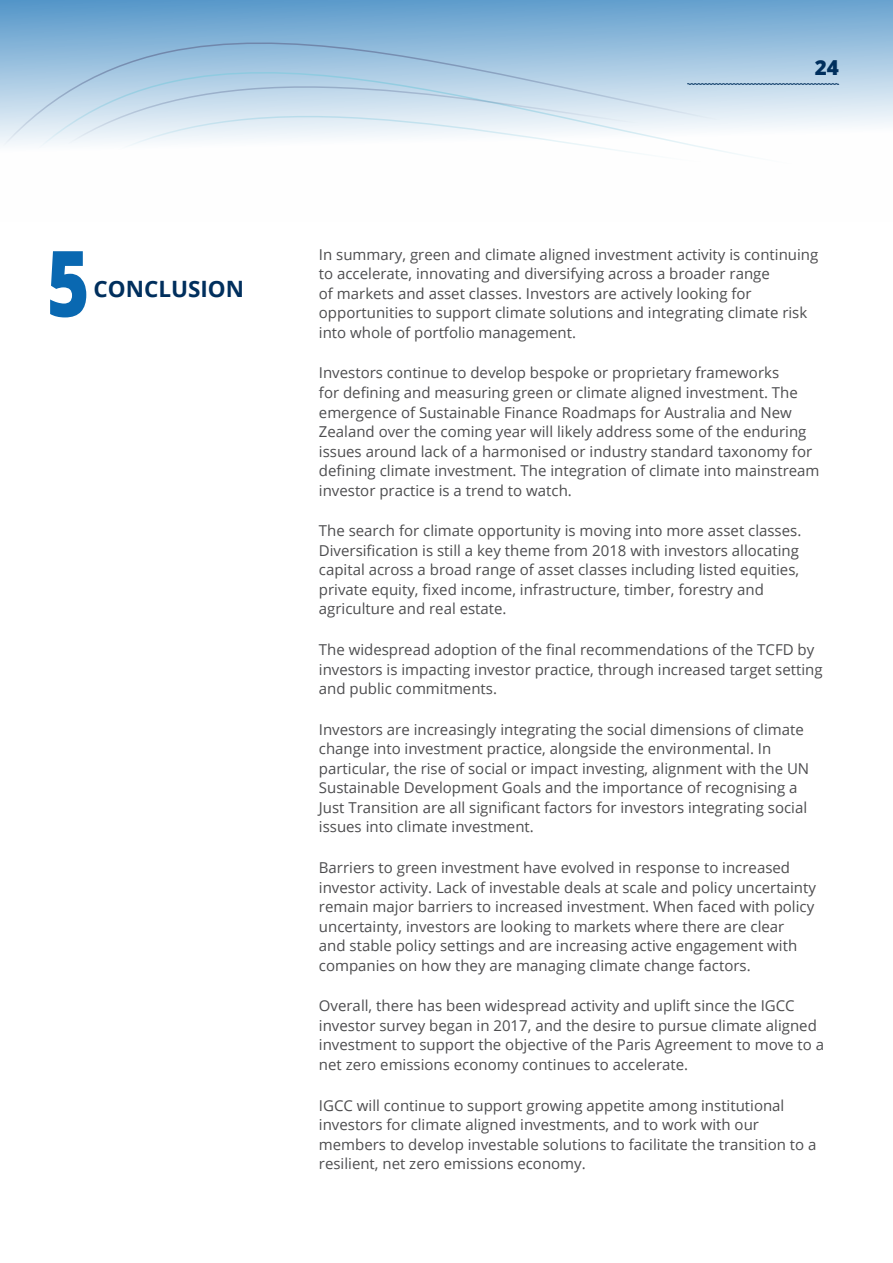
<style>
.page{position:relative;width:893px;height:1263px;background:#fff}
.page>*{position:absolute;margin:0;border:0;box-sizing:border-box;transform-origin:0 0}
.t1{font:700 22.5px "Open Sans";color:#002f5d}
.t2{font:800 20.7px "Open Sans";color:#002f5d}
.t3{font:15px/19.5px "Open Sans";color:#4d4d4f}
</style>
<div class="page">
<svg style="left:0;top:0;width:893px;height:125px;background:#74a9d2"></svg>
<svg style="left:0;top:41px;width:890px;height:116px"></svg>
<svg style="left:50px;top:251px;width:36px;height:66px"></svg>
<h1 class="t1" style="left:93px;top:273px;width:152px">CONCLUSION</h1>
<h2 class="t2" style="left:815px;top:52px;width:26px">24</h2>
<p class="t3" style="left:319px;top:244px;width:501px">In summary, green and climate aligned investment activity is continuing to accelerate, innovating and diversifying across a broader range<br>of markets and asset classes. Investors are actively looking for opportunities to support climate solutions and integrating climate risk into whole of portfolio management.</p>
<p class="t3" style="left:319px;top:363px;width:502px">Investors continue to develop bespoke or proprietary frameworks<br>for defining and measuring green or climate aligned investment. The emergence of Sustainable Finance Roadmaps for Australia and New Zealand over the coming year will likely address some of the enduring issues around lack of a harmonised or industry standard taxonomy for defining climate investment. The integration of climate into mainstream investor practice is a trend to watch.</p>
<p class="t3" style="left:319px;top:521px;width:484px">The search for climate opportunity is moving into more asset classes.<br>Diversification is still a key theme from 2018 with investors allocating capital across a broad range of asset classes including listed equities, private equity, fixed income, infrastructure, timber, forestry and agriculture and real estate.</p>
<p class="t3" style="left:319px;top:639px;width:505px">The widespread adoption of the final recommendations of the TCFD by investors is impacting investor practice, through increased target setting and public commitments.</p>
<p class="t3" style="left:319px;top:719px;width:492px">Investors are increasingly integrating the social dimensions of climate change into investment practice, alongside the environmental. In particular, the rise of social or impact investing, alignment with the UN Sustainable Development Goals and the importance of recognising a Just Transition are all significant factors for investors integrating social issues into climate investment.</p>
<p class="t3" style="left:319px;top:857px;width:498px">Barriers to green investment have evolved in response to increased investor activity. Lack of investable deals at scale and policy uncertainty remain major barriers to increased investment. When faced with policy uncertainty, investors are looking to markets where there are clear<br>and stable policy settings and are increasing active engagement with companies on how they are managing climate change factors.</p>
<p class="t3" style="left:319px;top:996px;width:507px">Overall, there has been widespread activity and uplift since the IGCC investor survey began in 2017, and the desire to pursue climate aligned investment to support the objective of the Paris Agreement to move to a net zero emissions economy continues to accelerate.</p>
<p class="t3" style="left:319px;top:1095px;width:499px">IGCC will continue to support growing appetite among institutional investors for climate aligned investments, and to work with our members to develop investable solutions to facilitate the transition to a resilient, net zero emissions economy.</p>
</div>
